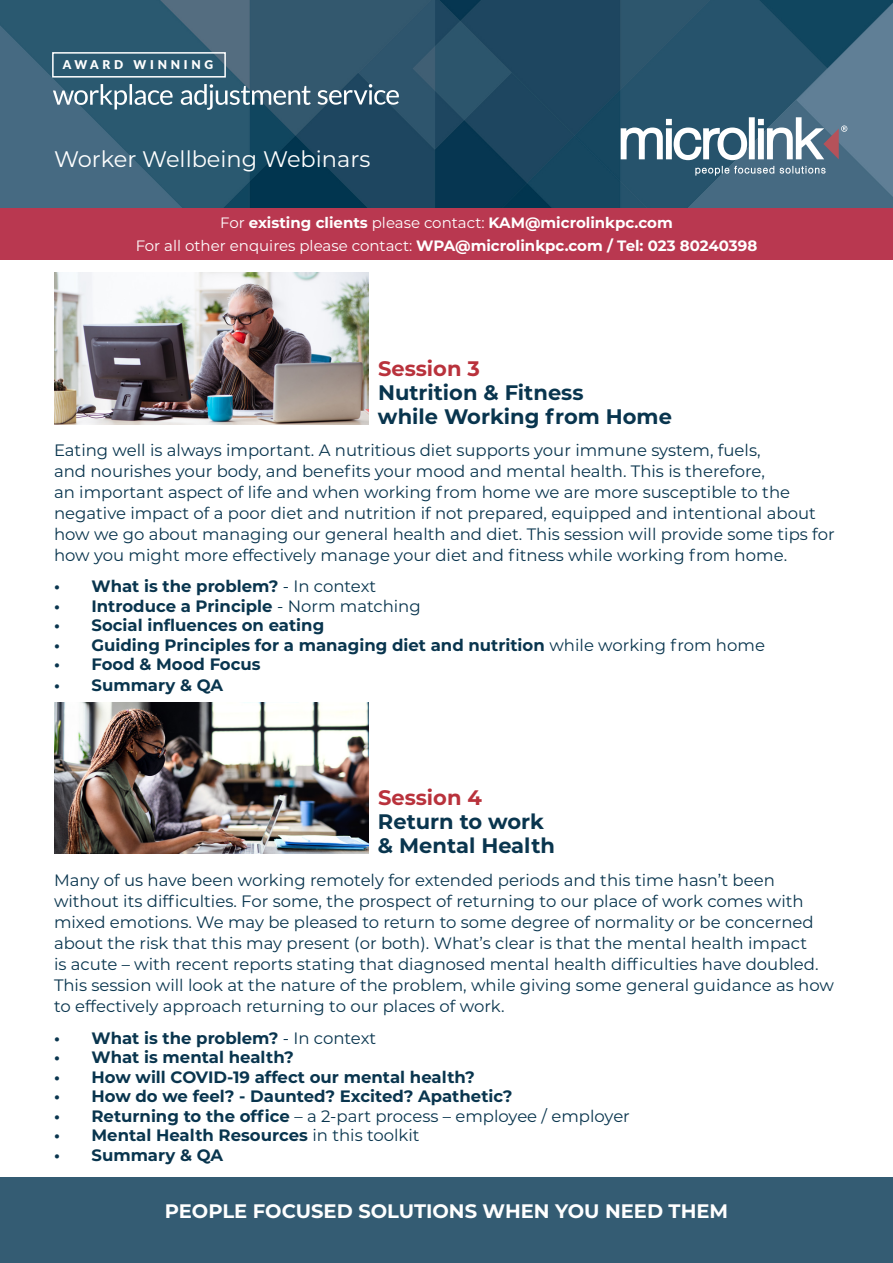
<style>
.page{position:relative;width:893px;height:1263px;background:#fff}
.page>*{position:absolute;margin:0;border:0;box-sizing:border-box;transform-origin:0 0}
.t1{font:22.5px "Montserrat";color:#fff}
.t2{font:700 21px/24px "Montserrat";color:#09354e}
.t3{font:700 21px "Montserrat";color:#b9323c}
.t4{font:700 19.5px "Montserrat";color:#fff}
.t5{font:16.5px/21px "Montserrat";color:#09354e}
.t6{font:700 16.5px "Montserrat";color:#09354e}
.t7{font:700 15px "Montserrat";color:#fff}
.t8{font:900 12px "Lato";letter-spacing:.31em;color:#fff}
.s1{font-weight:400}
.s2{font-weight:700}
</style>
<div class="page">
<div style="left:0;top:1177px;width:893px;height:85px;background:#345c73"></div>
<img style="left:0;top:0;width:893px;height:208px">
<svg style="left:317px;top:84px;width:82px;height:21px;background:#5f7c8e"></svg>
<svg style="left:181px;top:84px;width:130px;height:26px;background:#5e7f90"></svg>
<svg style="left:53px;top:84px;width:120px;height:26px;background:#5e8193"></svg>
<div style="left:52px;top:52px;width:174px;height:26px;border:2px solid #fff"></div>
<svg style="left:695px;top:166px;width:131px;height:10px"></svg>
<svg style="left:621px;top:117px;width:226px;height:43px"></svg>
<img style="left:54px;top:273px;width:315px;height:151px">
<img style="left:54px;top:702px;width:315px;height:152px">
<div style="left:0;top:208px;width:893px;height:51px;background:#b93850"></div>
<p class="t8" style="left:63px;top:56px;width:152px">AWARD WINNING</p>
<h1 class="t1" style="left:54px;top:144px;width:318px">Worker Wellbeing Webinars</h1>
<p class="t7" style="left:220px;top:212px;width:454px"><span class="s1">For</span> existing clients <span class="s1">please contact:</span> KAM@microlinkpc.com</p>
<p class="t7" style="left:136px;top:235px;width:623px"><span class="s1">For all other enquires please contact:</span> WPA@microlinkpc.com / Tel: 023 80240398</p>
<p class="t3" style="left:378px;top:354px;width:103px">Session 3</p>
<p class="t2" style="left:378px;top:380px;width:295px">Nutrition &amp; Fitness<br>while Working from Home</p>
<p class="t5" style="left:54px;top:439px;width:782px">Eating well is always important. A nutritious diet supports your immune system, fuels,<br>and nourishes your body, and benefits your mood and mental health. This is therefore,<br>an important aspect of life and when working from home we are more susceptible to the negative impact of a poor diet and nutrition if not prepared, equipped and intentional about how we go about managing our general health and diet. This session will provide some tips for how you might more effectively manage your diet and fitness while working from home.</p>
<p class="t6" style="left:54px;top:575px;width:324px">• What is the problem? <span class="s1">- In context</span></p>
<p class="t6" style="left:54px;top:594px;width:368px">• Introduce a Principle <span class="s1">- Norm matching</span></p>
<p class="t6" style="left:54px;top:614px;width:272px">• Social influences on eating</p>
<p class="t6" style="left:54px;top:633px;width:712px">• Guiding Principles for a managing diet and nutrition <span class="s1">while working from home</span></p>
<p class="t6" style="left:54px;top:653px;width:208px">• Food &amp; Mood Focus</p>
<p class="t6" style="left:54px;top:674px;width:171px">• Summary &amp; QA</p>
<p class="t3" style="left:378px;top:783px;width:105px">Session 4</p>
<p class="t2" style="left:378px;top:809px;width:179px">Return to work &amp; Mental Health</p>
<p class="t5" style="left:54px;top:869px;width:781px">Many of us have been working remotely for extended periods and this time hasn’t been without its difficulties. For some, the prospect of returning to our place of work comes with mixed emotions. We may be pleased to return to some degree of normality or be concerned about the risk that this may present (or both). What’s clear is that the mental health impact<br>is acute – with recent reports stating that diagnosed mental health difficulties have doubled.<br>This session will look at the nature of the problem, while giving some general guidance as how to effectively approach returning to our places of work.</p>
<p class="t6" style="left:54px;top:1026px;width:324px">• What is the problem? <span class="s1">- In context</span></p>
<p class="t6" style="left:54px;top:1046px;width:241px">• What is mental health?</p>
<p class="t6" style="left:54px;top:1065px;width:422px">• How will COVID-19 affect our mental health?</p>
<p class="t6" style="left:54px;top:1085px;width:460px">• How do we feel? - Daunted? Excited? Apathetic?</p>
<p class="t5" style="left:54px;top:1105px;width:577px"><span class="s2">• Returning to the office</span> – a 2-part process – employee / employer</p>
<p class="t6" style="left:54px;top:1124px;width:367px">• Mental Health Resources <span class="s1">in this toolkit</span></p>
<p class="t6" style="left:54px;top:1143px;width:171px">• Summary &amp; QA</p>
<p class="t4" style="left:165px;top:1197px;width:565px">PEOPLE FOCUSED SOLUTIONS WHEN YOU NEED THEM</p>
</div>
